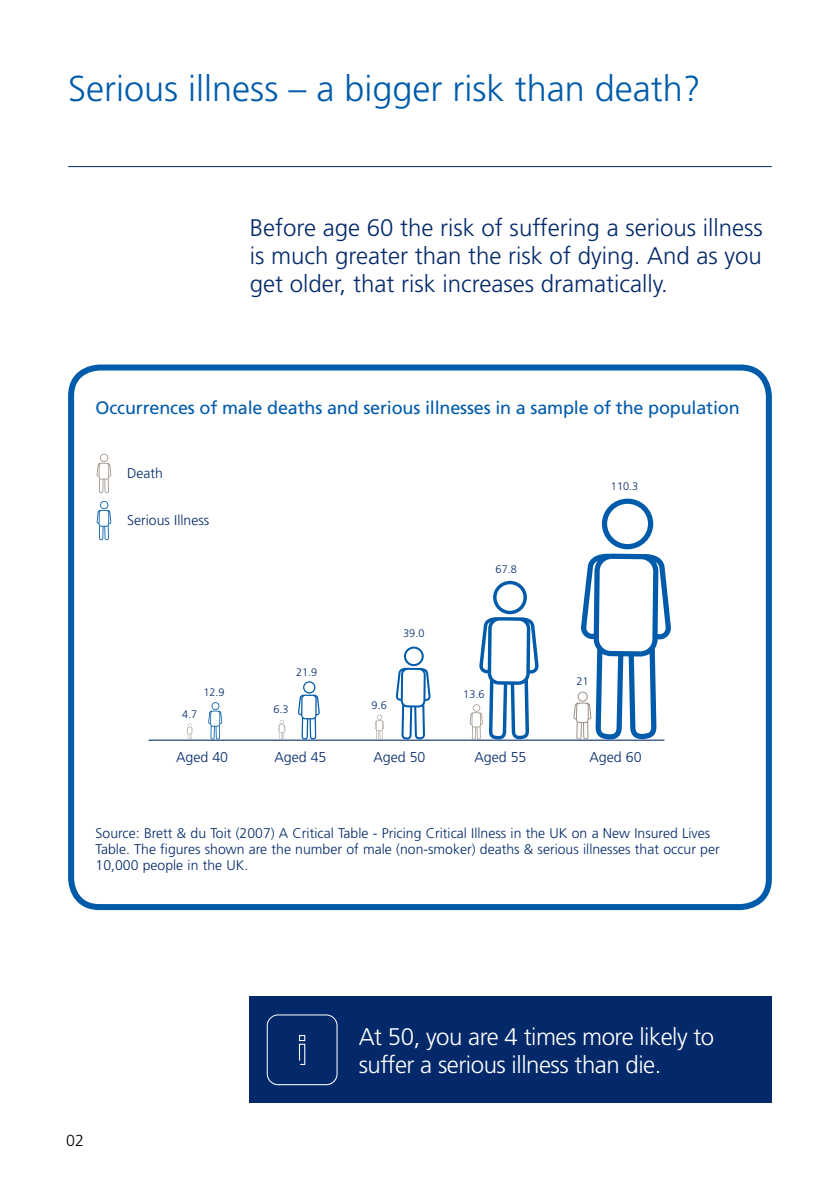
<style>
.page{position:relative;width:840px;height:1191px;background:#fff}
.page>*{position:absolute;margin:0;border:0;box-sizing:border-box;transform-origin:0 0}
.t1{font:300 36px "Frutiger";color:#005baa}
.t2{font:300 24px/28px "Frutiger";color:#03296a;text-align:justify}
.t3{font:300 24px/28px "Frutiger";letter-spacing:-.02em;color:#fff}
.t4{font:18px "Frutiger";letter-spacing:-.01em;color:#005baa}
.t5{font:300 16px "Frutiger";color:#000}
.t6{font:300 14.2px "Frutiger";color:#03296a}
.t7{font:300 14px/16px "Frutiger";color:#03296a}
.t8{font:300 11px "Frutiger";color:#03296a}
</style>
<div class="page">
<hr style="left:68px;top:166px;width:703px;height:1px;background:#03296a">
<div style="left:249px;top:996px;width:522px;height:106px;background:#03296a"></div>
<hr style="left:148px;top:739px;width:516px;height:1px;background:#03296a">
<svg style="left:298px;top:681px;width:22px;height:58px"></svg>
<svg style="left:395px;top:646px;width:35px;height:93px"></svg>
<svg style="left:208px;top:702px;width:14px;height:37px"></svg>
<svg style="left:469px;top:581px;width:69px;height:158px"></svg>
<svg style="left:573px;top:498px;width:98px;height:241px"></svg>
<svg style="left:374px;top:714px;width:10px;height:25px"></svg>
<svg style="left:278px;top:720px;width:7px;height:19px"></svg>
<svg style="left:187px;top:723px;width:6px;height:16px"></svg>
<div style="left:68px;top:364px;width:703px;height:546px;border:6px solid #005baa;border-radius:28px"></div>
<svg style="left:96px;top:501px;width:15px;height:39px"></svg>
<svg style="left:96px;top:454px;width:15px;height:39px"></svg>
<svg style="left:266px;top:1014px;width:71px;height:71px"></svg>
<h1 class="t1" style="left:68px;top:68px;width:634px">Serious illness – a bigger risk than death?</h1>
<h2 class="t2" style="left:249px;top:214px;width:514px">Before age 60 the risk of suffering a serious illness is much greater than the risk of dying. And as you get older, that risk increases dramatically.</h2>
<p class="t4" style="left:96px;top:397px;width:645px">Occurrences of male deaths and serious illnesses in a sample of the population</p>
<p class="t7" style="left:127px;top:465px;width:37px">Death</p>
<p class="t7" style="left:127px;top:512px;width:84px">Serious Illness</p>
<p class="t8" style="left:182px;top:708px;width:17px">4.7</p>
<p class="t8" style="left:203px;top:686px;width:23px">12.9</p>
<p class="t8" style="left:296px;top:666px;width:23px">21.9</p>
<p class="t8" style="left:273px;top:702px;width:17px">6.3</p>
<p class="t8" style="left:403px;top:627px;width:23px">39.0</p>
<p class="t8" style="left:371px;top:699px;width:17px">9.6</p>
<p class="t8" style="left:495px;top:562px;width:23px">67.8</p>
<p class="t8" style="left:463px;top:688px;width:23px">13.6</p>
<p class="t8" style="left:610px;top:480px;width:29px">110.3</p>
<p class="t8" style="left:576px;top:675px;width:14px">21</p>
<p class="t6" style="left:176px;top:749px;width:54px">Aged 40</p>
<p class="t6" style="left:274px;top:749px;width:54px">Aged 45</p>
<p class="t6" style="left:373px;top:749px;width:54px">Aged 50</p>
<p class="t6" style="left:474px;top:749px;width:54px">Aged 55</p>
<p class="t6" style="left:589px;top:749px;width:54px">Aged 60</p>
<p class="t7" style="left:96px;top:825px;width:625px">Source: Brett &amp; du Toit (2007) A Critical Table - Pricing Critical Illness in the UK on a New Insured Lives<br>Table. The figures shown are the number of male (non-smoker) deaths &amp; serious illnesses that occur per<br>10,000 people in the UK.</p>
<p class="t5" style="left:66px;top:1131px;width:19px">02</p>
<h2 class="t3" style="left:358px;top:1023px;width:357px">At 50, you are 4 times more likely to suffer a serious illness than die.</h2>
</div>
